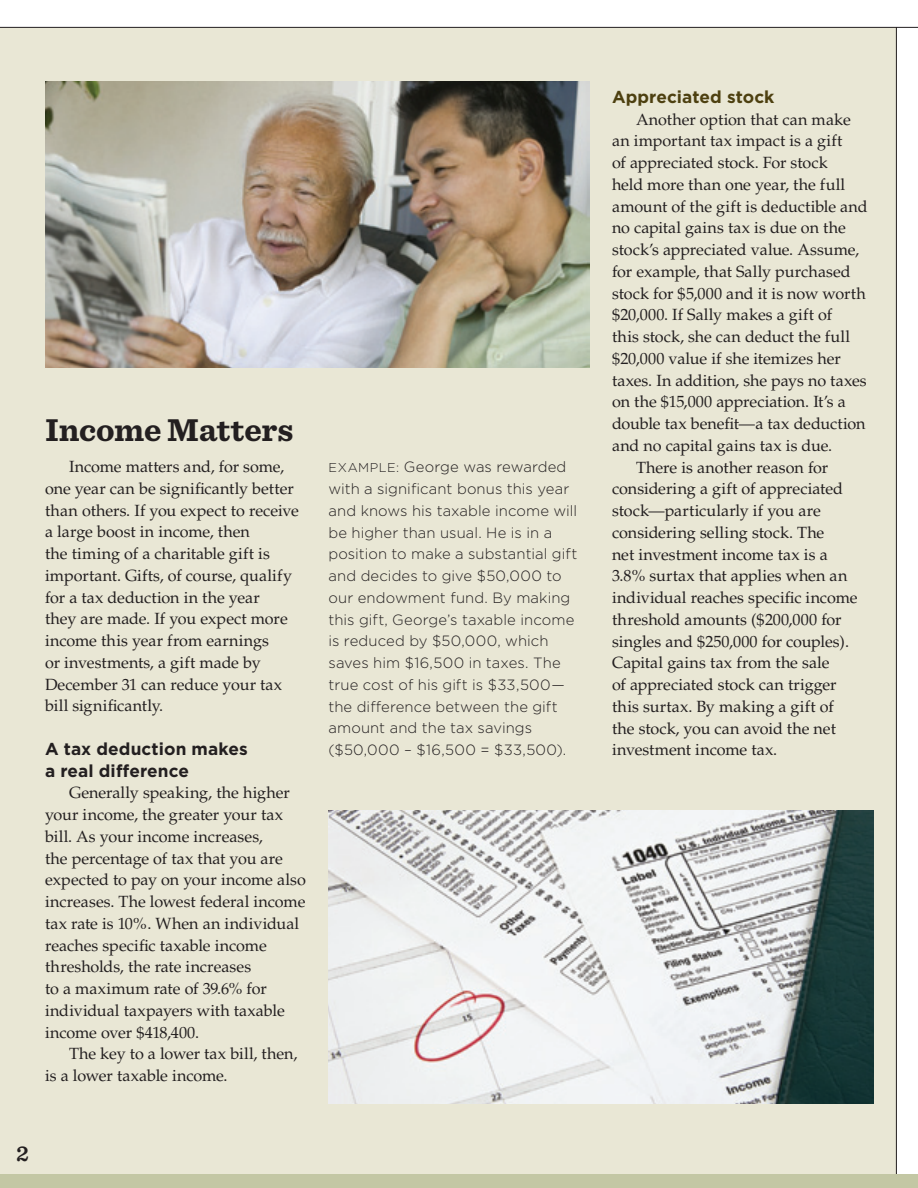
<style>
.page{position:relative;width:918px;height:1188px;background:#fff}
.page>*{position:absolute;margin:0;border:0;box-sizing:border-box;transform-origin:0 0}
.t1{font:700 33px "Sentinel";letter-spacing:-.005em;color:#231f20}
.t2{font:600 22.5px "Sentinel";color:#231f20}
.t3{font:700 17.25px/21.8px "Gotham";letter-spacing:.005em;color:#231f20}
.t4{font:700 17.25px "Gotham";color:#4d4010}
.t5{font:16.2px/21.8px "Palatino";color:#231f20}
.t6{font:300 14.85px/21.8px "Gotham";letter-spacing:.005em;color:#231f20}
.s1{font-size:12.75px}
</style>
<div class="page">
<div style="left:0;top:27px;width:897px;height:1161px;background:#e9e7d5"></div>
<img style="left:45px;top:81px;width:545px;height:287px">
<img style="left:328px;top:810px;width:545px;height:294px">
<hr style="left:896px;top:27px;width:1px;height:1161px;background:#231f20">
<div style="left:0;top:1174px;width:918px;height:14px;background:#c3c7a4"></div>
<hr style="left:0;top:27px;width:918px;height:1px;background:#231f20">
<h1 class="t1" style="left:45px;top:404px;width:250px">Income Matters</h1>
<p class="t5" style="left:45px;top:456px;width:255px;text-indent:24px">Income matters and, for some, one year can be significantly better than others. If you expect to receive a large boost in income, then<br>the timing of a charitable gift is important. Gifts, of course, qualify for a tax deduction in the year<br>they are made. If you expect more income this year from earnings<br>or investments, a gift made by<br>December 31 can reduce your tax bill significantly.</p>
<p class="t3" style="left:45px;top:738px;width:204px">A tax deduction makes a real difference</p>
<p class="t5" style="left:45px;top:782px;width:262px;text-indent:24px">Generally speaking, the higher your income, the greater your tax bill. As your income increases,<br>the percentage of tax that you are expected to pay on your income also increases. The lowest federal income tax rate is 10%. When an individual reaches specific taxable income thresholds, the rate increases<br>to a maximum rate of 39.6% for individual taxpayers with taxable income over $418,400.</p>
<p class="t5" style="left:45px;top:1043px;width:254px;text-indent:24px">The key to a lower tax bill, then, is a lower taxable income.</p>
<p class="t6" style="left:328px;top:456px;width:250px"><span class="s1">Exam ple:</span> George was rewarded with a significant bonus this year and knows his taxable income will be higher than usual. He is in a position to make a substantial gift and decides to give $50,000 to our endowment fund. By making this gift, George’s taxable income is reduced by $50,000, which saves him $16,500 in taxes. The true cost of his gift is $33,500— the difference between the gift amount and the tax savings ($50,000 – $16,500 = $33,500).</p>
<h2 class="t2" style="left:16px;top:1136px;width:14px">2</h2>
<p class="t4" style="left:612px;top:85px;width:164px">Appreciated stock</p>
<p class="t5" style="left:636px;top:108px;width:217px">Another option that can make</p>
<p class="t5" style="left:612px;top:130px;width:232px">an important tax impact is a gift</p>
<p class="t5" style="left:612px;top:152px;width:217px">of appreciated stock. For stock</p>
<p class="t5" style="left:612px;top:174px;width:235px">held more than one year, the full</p>
<p class="t5" style="left:612px;top:195px;width:257px">amount of the gift is deductible and</p>
<p class="t5" style="left:612px;top:217px;width:235px">no capital gains tax is due on the</p>
<p class="t5" style="left:612px;top:239px;width:249px">stock’s appreciated value. Assume,</p>
<p class="t5" style="left:612px;top:261px;width:240px">for example, that Sally purchased</p>
<p class="t5" style="left:612px;top:283px;width:255px">stock for $5,000 and it is now worth</p>
<p class="t5" style="left:612px;top:304px;width:222px">$20,000. If Sally makes a gift of</p>
<p class="t5" style="left:612px;top:326px;width:240px">this stock, she can deduct the full</p>
<p class="t5" style="left:612px;top:348px;width:230px">$20,000 value if she itemizes her</p>
<p class="t5" style="left:612px;top:370px;width:256px">taxes. In addition, she pays no taxes</p>
<p class="t5" style="left:612px;top:391px;width:235px">on the $15,000 appreciation. It’s a</p>
<p class="t5" style="left:612px;top:413px;width:255px">double tax benefit—a tax deduction</p>
<p class="t5" style="left:612px;top:435px;width:222px">and no capital gains tax is due.</p>
<p class="t5" style="left:636px;top:457px;width:194px">There is another reason for</p>
<p class="t5" style="left:612px;top:478px;width:233px">considering a gift of appreciated</p>
<p class="t5" style="left:612px;top:500px;width:210px">stock—particularly if you are</p>
<p class="t5" style="left:612px;top:522px;width:214px">considering selling stock. The</p>
<p class="t5" style="left:612px;top:544px;width:217px">net investment income tax is a</p>
<p class="t5" style="left:612px;top:565px;width:237px">3.8% surtax that applies when an</p>
<p class="t5" style="left:612px;top:587px;width:247px">individual reaches specific income</p>
<p class="t5" style="left:612px;top:609px;width:231px">threshold amounts ($200,000 for</p>
<p class="t5" style="left:612px;top:631px;width:239px">singles and $250,000 for couples).</p>
<p class="t5" style="left:612px;top:652px;width:219px">Capital gains tax from the sale</p>
<p class="t5" style="left:612px;top:674px;width:226px">of appreciated stock can trigger</p>
<p class="t5" style="left:612px;top:696px;width:223px">this surtax. By making a gift of</p>
<p class="t5" style="left:612px;top:718px;width:225px">the stock, you can avoid the net</p>
<p class="t5" style="left:612px;top:739px;width:167px">investment income tax.</p>
</div>
